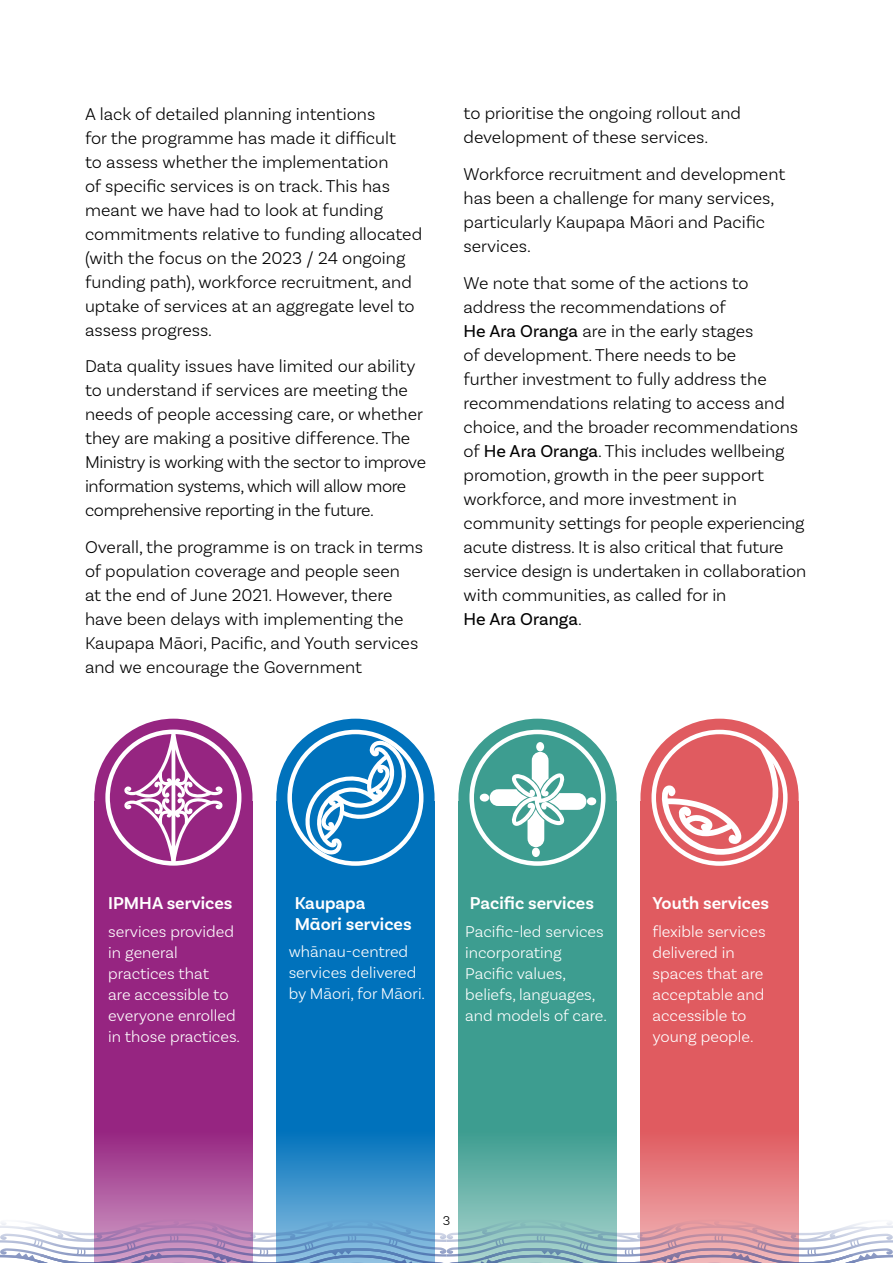
<style>
.page{position:relative;width:893px;height:1263px;background:#fff}
.page>*{position:absolute;margin:0;border:0;box-sizing:border-box;transform-origin:0 0}
.t1{font:300 18px/24px "Basic Sans";color:#000}
.t2{font:600 18px/21px "Basic Sans";color:#fff}
.t3{font:300 16.5px/21px "Basic Sans";color:#fff}
.t4{font:300 13.5px "Basic Sans";color:#000}
.s1{font-weight:400}
</style>
<div class="page">
<svg style="left:640px;top:807px;width:159px;height:412px;background:#e16267"></svg>
<div style="left:640px;top:719px;width:159px;height:158px;background:#e05b60;border-radius:50%"></div>
<svg style="left:661px;top:745px;width:121px;height:110px"></svg>
<div style="left:651px;top:730px;width:137px;height:136px;border:4px solid #fff;border-radius:50%"></div>
<svg style="left:458px;top:807px;width:159px;height:412px;background:#46a195"></svg>
<svg style="left:458px;top:719px;width:159px;height:158px;background:#55a99d"></svg>
<div style="left:536px;top:742px;width:8px;height:9px;background:#fff;border-radius:50%"></div>
<div style="left:532px;top:848px;width:8px;height:9px;background:#fff;border-radius:50%"></div>
<div style="left:480px;top:794px;width:9px;height:7px;background:#fff;border-radius:50%"></div>
<svg style="left:490px;top:752px;width:96px;height:95px"></svg>
<div style="left:469px;top:730px;width:137px;height:136px;border:4px solid #fff;border-radius:50%"></div>
<svg style="left:276px;top:807px;width:159px;height:412px;background:#0c78bf"></svg>
<svg style="left:276px;top:719px;width:159px;height:158px;background:#1c81c3"></svg>
<svg style="left:304px;top:740px;width:105px;height:114px"></svg>
<div style="left:287px;top:730px;width:136px;height:136px;border:4px solid #fff;border-radius:50%"></div>
<svg style="left:94px;top:801px;width:159px;height:418px;background:#9a2f86"></svg>
<div style="left:94px;top:719px;width:158px;height:158px;background:#962581;border-radius:50%"></div>
<svg style="left:124px;top:732px;width:99px;height:131px"></svg>
<div style="left:105px;top:729px;width:136px;height:137px;border:4px solid #fff;border-radius:50%"></div>
<svg style="left:0;top:1219px;width:893px;height:44px"></svg>
<div style="left:587px;top:797px;width:9px;height:8px;background:#fff;border-radius:50%"></div>
<p class="t1" style="left:85px;top:101px;width:339px">A lack of detailed planning intentions<br>for the programme has made it difficult<br>to assess whether the implementation<br>of specific services is on track. This has meant we have had to look at funding commitments relative to funding allocated (with the focus on the 2023 / 24 ongoing funding path), workforce recruitment, and uptake of services at an aggregate level to assess progress.</p>
<p class="t1" style="left:85px;top:354px;width:342px">Data quality issues have limited our ability to understand if services are meeting the needs of people accessing care, or whether they are making a positive difference. The Ministry is working with the sector to improve information systems, which will allow more comprehensive reporting in the future.</p>
<p class="t1" style="left:85px;top:535px;width:340px">Overall, the programme is on track in terms of population coverage and people seen<br>at the end of June 2021. However, there have been delays with implementing the Kaupapa Māori, Pacific, and Youth services and we encourage the Government</p>
<p class="t1" style="left:463px;top:101px;width:279px">to prioritise the ongoing rollout and development of these services.</p>
<p class="t1" style="left:463px;top:162px;width:323px">Workforce recruitment and development has been a challenge for many services, particularly Kaupapa Māori and Pacific services.</p>
<p class="t1" style="left:463px;top:271px;width:344px">We note that some of the actions to address the recommendations of<br><span class="s1">He Ara Oranga</span> are in the early stages<br>of development. There needs to be<br>further investment to fully address the recommendations relating to access and choice, and the broader recommendations of <span class="s1">He Ara Oranga</span>. This includes wellbeing promotion, growth in the peer support workforce, and more investment in community settings for people experiencing acute distress. It is also critical that future service design is undertaken in collaboration with communities, as called for in<br><span class="s1">He Ara Oranga</span>.</p>
<p class="t2" style="left:108px;top:892px;width:126px">IPMHA services</p>
<p class="t2" style="left:295px;top:892px;width:118px">Kaupapa<br>Māori services</p>
<p class="t2" style="left:470px;top:892px;width:126px">Pacific services</p>
<p class="t2" style="left:652px;top:892px;width:118px">Youth services</p>
<p class="t3" style="left:465px;top:921px;width:143px">Pacific-led services incorporating<br>Pacific values, beliefs, languages, and models of care.</p>
<p class="t3" style="left:652px;top:921px;width:115px">flexible services delivered in spaces that are acceptable and accessible to young people.</p>
<p class="t3" style="left:108px;top:920px;width:133px">services provided in general practices that<br>are accessible to everyone enrolled in those practices.</p>
<p class="t3" style="left:289px;top:940px;width:138px">whānau-centred services delivered by Māori, for Māori.</p>
<p class="t4" style="left:443px;top:1213px;width:9px">3</p>
</div>
